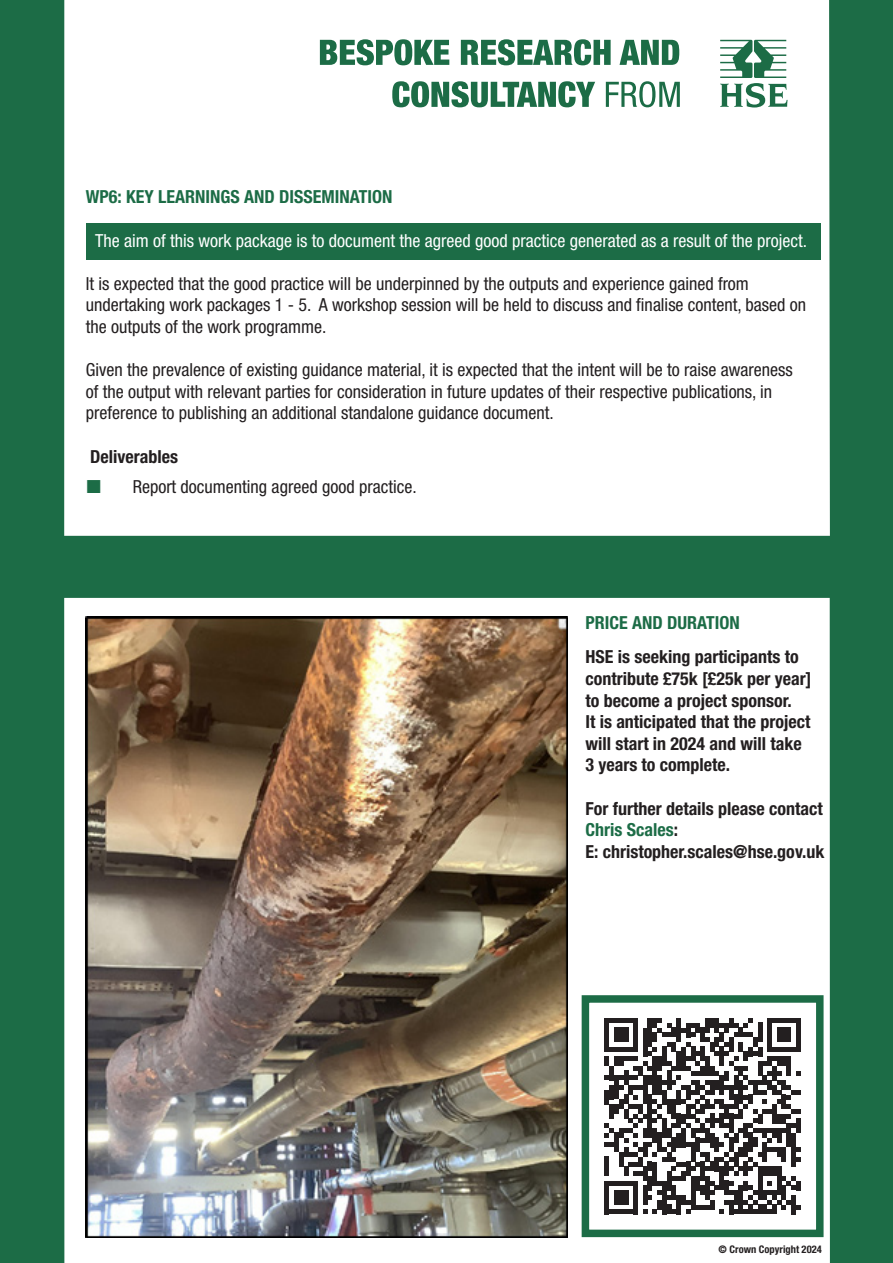
<style>
.page{position:relative;width:893px;height:1263px;background:#1c6c46}
.page>*{position:absolute;margin:0;border:0;box-sizing:border-box;transform-origin:0 0}
.t1{font:condensed 18px/21.6px "Helvetica Neue LT Std";color:#231f20}
.t2{font:700 condensed 18px/21.6px "Helvetica Neue LT Std";color:#231f20}
.t3{font:condensed 18px "Helvetica Neue LT Std";color:#fff}
.t4{font:700 condensed 18px "Helvetica Neue LT Std";color:#1c6c46}
.t5{font:700 condensed 10.5px "Helvetica Neue LT Std";color:#231f20}
.s1{color:#1c6c46}
</style>
<div class="page">
<div style="left:64px;top:0;width:766px;height:536px;background:#fff"></div>
<div style="left:64px;top:598px;width:766px;height:665px;background:#fff"></div>
<div style="left:86px;top:223px;width:734px;height:36px;background:#1c6c46"></div>
<svg style="left:720px;top:40px;width:68px;height:68px"></svg>
<svg style="left:320px;top:39px;width:129px;height:26px"></svg>
<svg style="left:461px;top:39px;width:150px;height:26px"></svg>
<svg style="left:619px;top:40px;width:60px;height:25px"></svg>
<svg style="left:392px;top:81px;width:203px;height:26px"></svg>
<svg style="left:606px;top:81px;width:74px;height:26px"></svg>
<img style="left:86px;top:616px;width:481px;height:621px">
<svg style="left:604px;top:1018px;width:197px;height:196px"></svg>
<div style="left:582px;top:995px;width:241px;height:242px;border:8px solid #1c6c46"></div>
<svg style="left:87px;top:480px;width:13px;height:13px"></svg>
<p class="t4" style="left:86px;top:186px;width:308px">WP6: KEY LEARNINGS AND DISSEMINATION</p>
<p class="t3" style="left:95px;top:230px;width:713px">The aim of this work package is to document the agreed good practice generated as a result of the project.</p>
<p class="t1" style="left:86px;top:272px;width:722px">It is expected that the good practice will be underpinned by the outputs and experience gained from undertaking work packages 1 - 5. A workshop session will be held to discuss and finalise content, based on the outputs of the work programme.</p>
<p class="t1" style="left:86px;top:359px;width:708px">Given the prevalence of existing guidance material, it is expected that the intent will be to raise awareness of the output with relevant parties for consideration in future updates of their respective publications, in preference to publishing an additional standalone guidance document.</p>
<p class="t2" style="left:90px;top:445px;width:89px">Deliverables</p>
<p class="t1" style="left:133px;top:476px;width:286px">Report documenting agreed good practice.</p>
<p class="t4" style="left:585px;top:612px;width:156px">PRICE AND DURATION</p>
<p class="t2" style="left:585px;top:646px;width:228px">HSE is seeking participants to contribute £75k [£25k per year]</p>
<p class="t2" style="left:585px;top:689px;width:208px">to become a project sponsor.</p>
<p class="t2" style="left:585px;top:711px;width:227px">It is anticipated that the project</p>
<p class="t2" style="left:585px;top:732px;width:218px">will start in 2024 and will take</p>
<p class="t2" style="left:585px;top:754px;width:146px">3 years to complete.</p>
<p class="t2" style="left:585px;top:797px;width:239px">For further details please contact<br><span class="s1">Chris Scales</span>:</p>
<p class="t2" style="left:585px;top:840px;width:241px">E: christopher.scales@hse.gov.uk</p>
<p class="t5" style="left:719px;top:1243px;width:105px">© Crown Copyright 2024</p>
</div>
